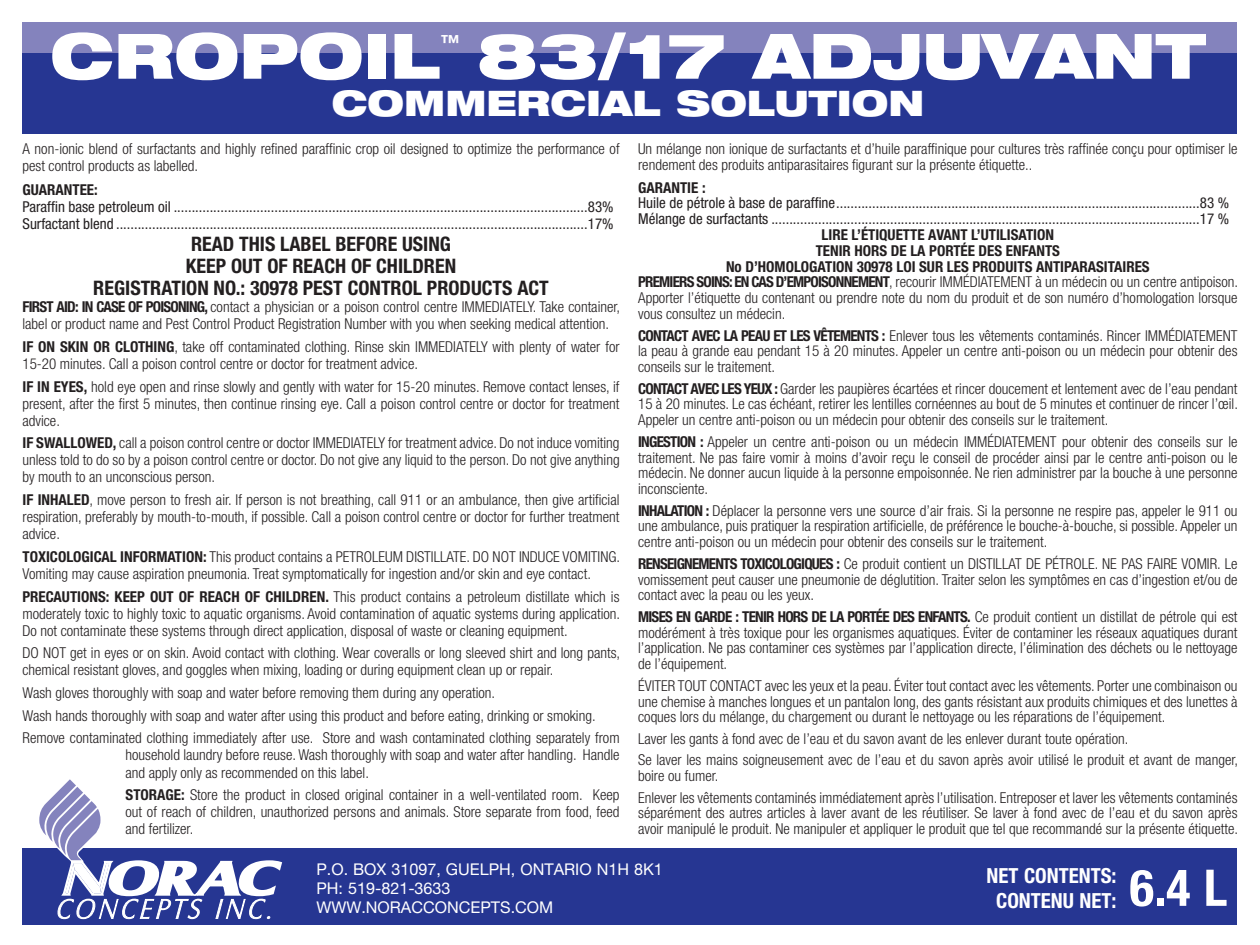
<style>
.page{position:relative;width:1260px;height:945px;background:#fff}
.page>*{position:absolute;margin:0;border:0;box-sizing:border-box;transform-origin:0 0}
.t1{font:900 expanded 62.75px "Helvetica Neue LT Std";color:#fff}
.t2{font:700 condensed 50.75px "Helvetica Neue LT Std";color:#fff}
.t3{font:900 expanded 35.25px "Helvetica Neue LT Std";color:#fff}
.t4{font:700 condensed 20.75px/25px "Helvetica Neue LT Std";color:#fff;text-align:center}
.t5{font:700 condensed 20px/22px "Helvetica Neue LT Std";color:#231f20;text-align:center}
.t6{font:700 19.5px "Helvetica Neue LT Std";color:#fff}
.t7{font:16.25px/19.5px "Helvetica Neue LT Std";color:#fff}
.t8{font:300 condensed 15px/15.8px "Helvetica Neue LT Std";color:#231f20;text-align:justify}
.t9{font:condensed 15px/17px "Helvetica Neue LT Std";color:#231f20}
.t10{font:700 condensed 15px "Helvetica Neue LT Std";color:#231f20}
.s1{font-weight:700}
</style>
<div class="page">
<div style="left:22px;top:52px;width:1216px;height:82px;background:#263692"></div>
<div style="left:22px;top:22px;width:1216px;height:31px;background:#8483bd"></div>
<div style="left:22px;top:849px;width:1216px;height:76px;background:#263692"></div>
<svg style="left:37px;top:779px;width:247px;height:141px"></svg>
<h1 class="t1" style="left:50px;top:15px;width:391px">CROPOIL</h1>
<p class="t6" style="left:440px;top:30px;width:21px">™</p>
<h1 class="t1" style="left:477px;top:15px;width:730px">83/17 ADJUVANT</h1>
<h3 class="t3" style="left:332px;top:80px;width:594px">COMMERCIAL SOLUTION</h3>
<p class="t8" style="left:22px;top:140px;width:599px;line-height:17px">A non-ionic blend of surfactants and highly refined paraffinic crop oil designed to optimize the performance of pest control products as labelled.</p>
<p class="t10" style="left:22px;top:181px;width:77px">GUARANTEE:</p>
<p class="t9" style="left:22px;top:198px;width:593px">Paraffin base petroleum oil ...................................................................................................................83%<br>Surfactant blend ...................................................................................................................................17%</p>
<h3 class="t5" style="left:93px;top:233px;width:457px">READ THIS LABEL BEFORE USING<br>KEEP OUT OF REACH OF CHILDREN<br>REGISTRATION NO.: 30978 PEST CONTROL PRODUCTS ACT</h3>
<p class="t8" style="left:22px;top:298px;width:599px;line-height:17px"><span class="s1">FIRST AID: IN CASE OF POISONING,</span> contact a physician or a poison control centre IMMEDIATELY. Take container, label or product name and Pest Control Product Registration Number with you when seeking medical attention.</p>
<p class="t8" style="left:22px;top:338px;width:599px;line-height:17px"><span class="s1">IF ON SKIN OR CLOTHING</span>, take off contaminated clothing. Rinse skin IMMEDIATELY with plenty of water for<br>15-20 minutes. Call a poison control centre or doctor for treatment advice.</p>
<p class="t8" style="left:22px;top:378px;width:599px;line-height:17px"><span class="s1">IF IN EYES,</span> hold eye open and rinse slowly and gently with water for 15-20 minutes. Remove contact lenses, if present, after the first 5 minutes, then continue rinsing eye. Call a poison control centre or doctor for treatment advice.</p>
<p class="t8" style="left:22px;top:434px;width:599px;line-height:17px"><span class="s1">IF SWALLOWED,</span> call a poison control centre or doctor IMMEDIATELY for treatment advice. Do not induce vomiting unless told to do so by a poison control centre or doctor. Do not give any liquid to the person. Do not give anything by mouth to an unconscious person.</p>
<p class="t8" style="left:22px;top:491px;width:599px;line-height:17px"><span class="s1">IF INHALED</span>, move person to fresh air. If person is not breathing, call 911 or an ambulance, then give artificial respiration, preferably by mouth-to-mouth, if possible. Call a poison control centre or doctor for further treatment advice.</p>
<p class="t8" style="left:22px;top:548px;width:599px;line-height:17px"><span class="s1">TOXICOLOGICAL INFORMATION:</span> This product contains a PETROLEUM DISTILLATE. DO NOT INDUCE VOMITING.<br>Vomiting may cause aspiration pneumonia. Treat symptomatically for ingestion and/or skin and eye contact.</p>
<p class="t8" style="left:22px;top:588px;width:599px;line-height:17px"><span class="s1">PRECAUTIONS: KEEP OUT OF REACH OF CHILDREN.</span> This product contains a petroleum distillate which is moderately toxic to highly toxic to aquatic organisms. Avoid contamination of aquatic systems during application.<br>Do not contaminate these systems through direct application, disposal of waste or cleaning equipment.</p>
<p class="t8" style="left:22px;top:644px;width:599px;line-height:17px">DO NOT get in eyes or on skin. Avoid contact with clothing. Wear coveralls or long sleeved shirt and long pants, chemical resistant gloves, and goggles when mixing, loading or during equipment clean up or repair.</p>
<p class="t8" style="left:22px;top:681px;width:599px;line-height:22.8px;text-align:left">Wash gloves thoroughly with soap and water before removing them during any operation.<br>Wash hands thoroughly with soap and water after using this product and before eating, drinking or smoking.<br>Remove contaminated clothing immediately after use. Store and wash contaminated clothing separately from</p>
<p class="t8" style="left:126px;top:747px;width:495px;line-height:17px">household laundry before reuse. Wash thoroughly with soap and water after handling. Handle and apply only as recommended on this label.</p>
<p class="t8" style="left:126px;top:786px;width:496px;line-height:17px"><span class="s1">STORAGE:</span> Store the product in closed original container in a well-ventilated room. Keep out of reach of children, unauthorized persons and animals. Store separate from food, feed and fertilizer.</p>
<p class="t8" style="left:638px;top:140px;width:601px">Un mélange non ionique de surfactants et d’huile paraffinique pour cultures très raffinée conçu pour optimiser le rendement des produits antiparasitaires figurant sur la présente étiquette..</p>
<p class="t10" style="left:638px;top:178px;width:69px">GARANTIE :</p>
<p class="t9" style="left:638px;top:195px;width:593px;line-height:15.8px">Huile de pétrole à base de paraffine.....................................................................................................83 %<br>Mélange de surfactants .......................................................................................................................17 %</p>
<p class="t10" style="left:822px;top:226px;width:234px">LIRE L’ÉTIQUETTE AVANT L’UTILISATION</p>
<p class="t10" style="left:816px;top:241px;width:246px">TENIR HORS DE LA PORTÉE DES ENFANTS</p>
<p class="t10" style="left:726px;top:257px;width:425px">No D’HOMOLOGATION 30978 LOI SUR LES PRODUITS ANTIPARASITAIRES</p>
<p class="t8" style="left:638px;top:274px;width:601px"><span class="s1">PREMIERS SOINS: EN CAS D’EMPOISONNEMENT</span>, recourir IMMÉDIATEMENT à un médecin ou un centre antipoison.</p>
<p class="t8" style="left:638px;top:290px;width:601px">Apporter l’étiquette du contenant ou prendre note du nom du produit et de son numéro d’homologation lorsque</p>
<p class="t8" style="left:638px;top:306px;width:149px">vous consultez un médecin.</p>
<p class="t8" style="left:638px;top:327px;width:601px"><span class="s1">CONTACT AVEC LA PEAU ET LES VÊTEMENTS :</span> Enlever tous les vêtements contaminés. Rincer IMMÉDIATEMENT la peau à grande eau pendant 15 à 20 minutes. Appeler un centre anti-poison ou un médecin pour obtenir des conseils sur le traitement.</p>
<p class="t8" style="left:638px;top:380px;width:601px"><span class="s1">CONTACT AVEC LES YEUX :</span> Garder les paupières écartées et rincer doucement et lentement avec de l’eau pendant 15 à 20 minutes. Le cas échéant, retirer les lentilles cornéennes au bout de 5 minutes et continuer de rincer l’œil.<br>Appeler un centre anti-poison ou un médecin pour obtenir des conseils sur le traitement.</p>
<p class="t8" style="left:638px;top:433px;width:601px"><span class="s1">INGESTION :</span> Appeler un centre anti-poison ou un médecin IMMÉDIATEMENT pour obtenir des conseils sur le traitement. Ne pas faire vomir à moins d’avoir reçu le conseil de procéder ainsi par le centre anti-poison ou le médecin. Ne donner aucun liquide à la personne empoisonnée. Ne rien administrer par la bouche à une personne inconsciente.</p>
<p class="t8" style="left:638px;top:502px;width:601px"><span class="s1">INHALATION :</span> Déplacer la personne vers une source d’air frais. Si la personne ne respire pas, appeler le 911 ou une ambulance, puis pratiquer la respiration artificielle, de préférence le bouche-à-bouche, si possible. Appeler un centre anti-poison ou un médecin pour obtenir des conseils sur le traitement.</p>
<p class="t8" style="left:638px;top:555px;width:601px"><span class="s1">RENSEIGNEMENTS TOXICOLOGIQUES :</span> Ce produit contient un DISTILLAT DE PÉTROLE. NE PAS FAIRE VOMIR. Le vomissement peut causer une pneumonie de déglutition. Traiter selon les symptômes en cas d’ingestion et/ou de contact avec la peau ou les yeux.</p>
<p class="t8" style="left:638px;top:609px;width:601px"><span class="s1">MISES EN GARDE : TENIR HORS DE LA PORTÉE DES ENFANTS.</span> Ce produit contient un distillat de pétrole qui est modérément à très toxique pour les organismes aquatiques. Éviter de contaminer les réseaux aquatiques durant l’application. Ne pas contaminer ces systèmes par l’application directe, l’élimination des déchets ou le nettoyage de l’équipement.</p>
<p class="t8" style="left:638px;top:677px;width:601px">ÉVITER TOUT CONTACT avec les yeux et la peau. Éviter tout contact avec les vêtements. Porter une combinaison ou une chemise à manches longues et un pantalon long, des gants résistant aux produits chimiques et des lunettes à coques lors du mélange, du chargement ou durant le nettoyage ou les réparations de l’équipement.</p>
<p class="t8" style="left:638px;top:728px;width:601px;line-height:21.5px">Laver les gants à fond avec de l’eau et du savon avant de les enlever durant toute opération.<br>Se laver les mains soigneusement avec de l’eau et du savon après avoir utilisé le produit et avant de manger,</p>
<p class="t8" style="left:638px;top:765px;width:601px;line-height:21.5px">boire ou fumer.<br>Enlever les vêtements contaminés immédiatement après l’utilisation. Entreposer et laver les vêtements contaminés</p>
<p class="t8" style="left:638px;top:805px;width:601px">séparément des autres articles à laver avant de les réutiliser. Se laver à fond avec de l’eau et du savon après avoir manipulé le produit. Ne manipuler et appliquer le produit que tel que recommandé sur la présente étiquette.</p>
<p class="t7" style="left:316px;top:859px;width:348px">P.O. BOX 31097, GUELPH, ONTARIO N1H 8K1<br>PH: 519-821-3633<br>WWW.NORACCONCEPTS.COM</p>
<h3 class="t4" style="left:987px;top:863px;width:131px">NET CONTENTS:<br>CONTENU NET:</h3>
<h2 class="t2" style="left:1130px;top:857px;width:99px">6.4 L</h2>
</div>
